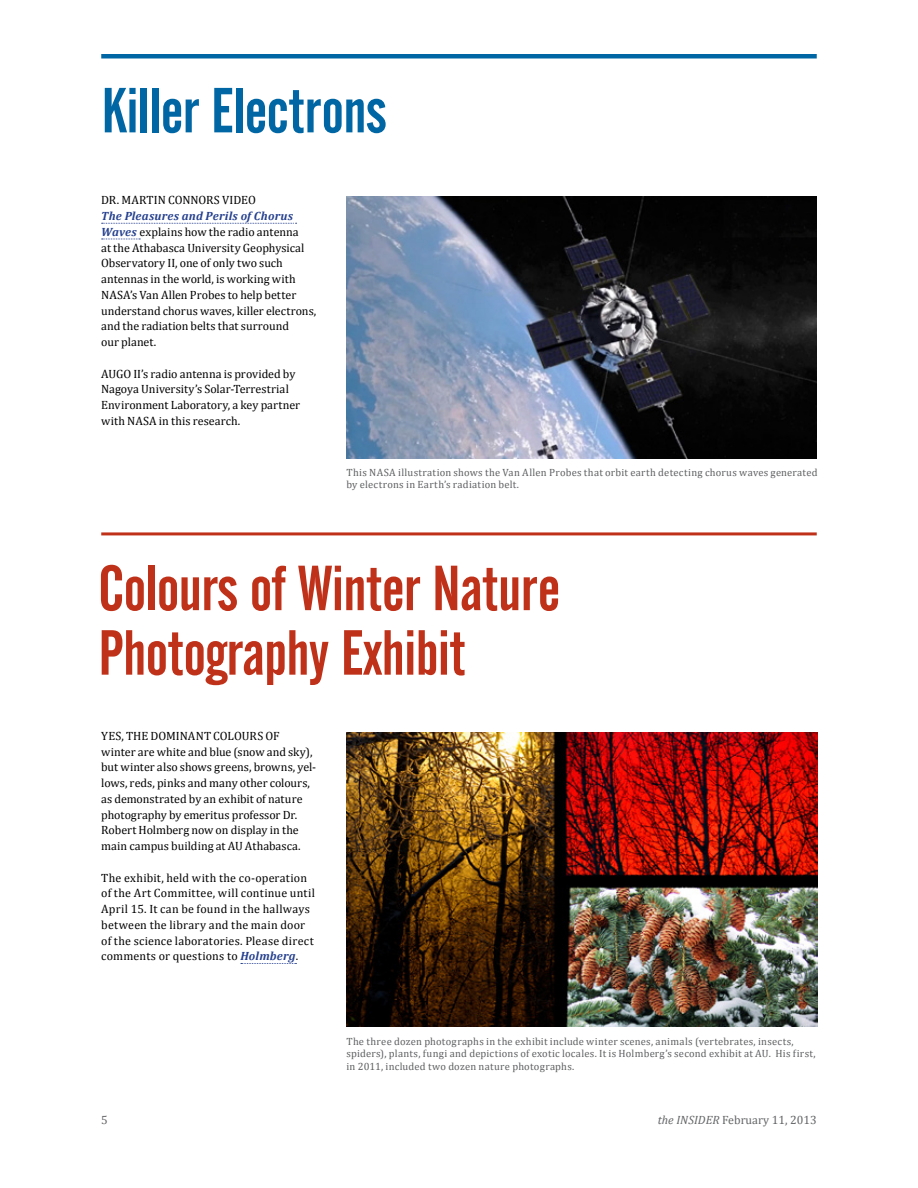
<style>
.page{position:relative;width:918px;height:1188px;background:#fff}
.page>*{position:absolute;margin:0;border:0;box-sizing:border-box;transform-origin:0 0}
.t1{font:63px/64.5px "Alternate Gothic No 2 BT";letter-spacing:-.01em;color:#c0311a}
.t2{font:63px "Alternate Gothic No 2 BT";letter-spacing:-.01em;color:#0067a4}
.t3{font:12px/15.8px "Cambria";letter-spacing:.005em;color:#000}
.t4{font:12px "Cambria";color:#636466}
.t5{font:10.5px/12.6px "Cambria";letter-spacing:.025em;color:#5f6062}
.s1{font-weight:700;font-style:italic;color:#25408f}
.s2{font-style:italic}
</style>
<div class="page">
<hr style="left:101px;top:54px;width:716px;height:4px;background:#0067a4">
<svg style="left:102px;top:223px;width:195px;height:1px"></svg>
<svg style="left:102px;top:239px;width:38px;height:1px"></svg>
<img style="left:346px;top:197px;width:471px;height:262px">
<hr style="left:101px;top:532px;width:716px;height:3px;background:#c0311a">
<svg style="left:241px;top:963px;width:55px;height:1px"></svg>
<img style="left:346px;top:732px;width:471px;height:294px">
<h1 class="t2" style="left:101px;top:75px;width:287px">Killer Electrons</h1>
<p class="t3" style="left:101px;top:192px;width:156px">DR. MARTIN CONNORS VIDEO</p>
<p class="t3" style="left:101px;top:208px;width:217px"><span class="s1">The Pleasures and Perils of Chorus Waves</span> explains how the radio antenna<br>at the Athabasca University Geophysical Observatory II, one of only two such antennas in the world, is working with NASA’s Van Allen Probes to help better understand chorus waves, killer electrons, and the radiation belts that surround<br>our planet.</p>
<p class="t3" style="left:101px;top:366px;width:200px">AUGO II’s radio antenna is provided by Nagoya University’s Solar-Terrestrial Environment Laboratory, a key partner with NASA in this research.</p>
<p class="t5" style="left:346px;top:466px;width:473px">This NASA illustration shows the Van Allen Probes that orbit earth detecting chorus waves generated by electrons in Earth’s radiation belt.</p>
<h1 class="t1" style="left:98px;top:557px;width:463px">Colours of Winter Nature<br>Photography Exhibit</h1>
<p class="t3" style="left:101px;top:728px;width:216px">YES, THE DOMINANT COLOURS OF winter are white and blue (snow and sky), but winter also shows greens, browns, yel&shy;lows, reds, pinks and many other colours, as demonstrated by an exhibit of nature photography by emeritus professor Dr.<br>Robert Holmberg now on display in the main campus building at AU Athabasca.</p>
<p class="t3" style="left:101px;top:870px;width:215px">The exhibit, held with the co-operation of the Art Committee, will continue until April 15. It can be found in the hallways between the library and the main door of the science laboratories. Please direct comments or questions to <span class="s1">Holmberg</span>.</p>
<p class="t5" style="left:346px;top:1035px;width:471px">The three dozen photographs in the exhibit include winter scenes, animals (vertebrates, insects, spiders), plants, fungi and depictions of exotic locales. It is Holmberg’s second exhibit at AU. His first, in 2011, included two dozen nature photographs.</p>
<p class="t4" style="left:101px;top:1113px;width:8px">5</p>
<p class="t4" style="left:658px;top:1113px;width:160px"><span class="s2">the INSIDER</span> February 11, 2013</p>
</div>
